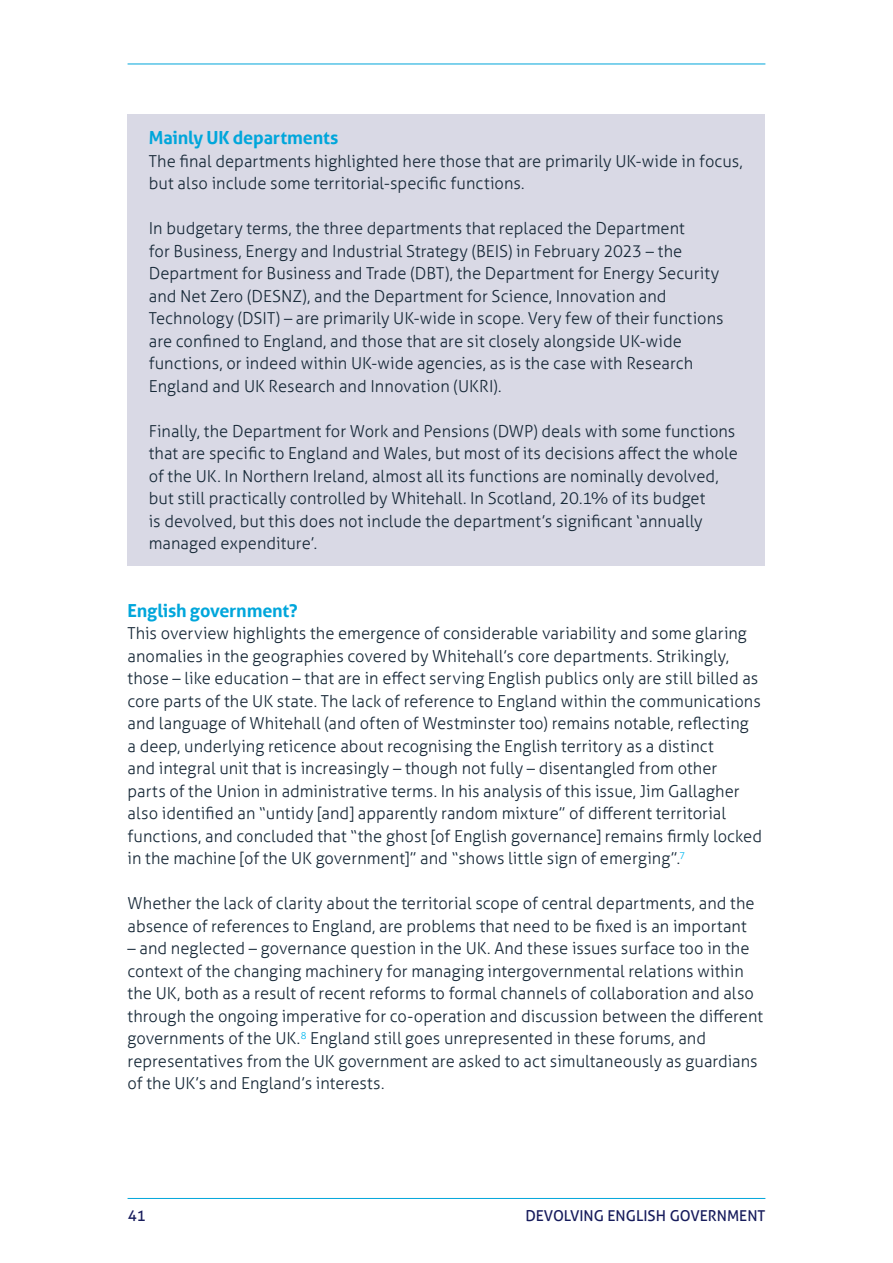
<style>
.page{position:relative;width:893px;height:1263px;background:#fff}
.page>*{position:absolute;margin:0;border:0;box-sizing:border-box;transform-origin:0 0}
.Body_heading_2___13{font:700 18px "Aller";letter-spacing:-.01em;color:#00a6db}
.Body_copy_11_15{font:300 16.5px/22.5px "Aller";color:#172938}
.t1{font:15px "Aller";color:#171c5c}
</style>
<div class="page">
<hr style="left:128px;top:64px;width:637px;height:1px;background:#00a6db">
<hr style="left:128px;top:1198px;width:637px;height:1px;background:#00a6db">
<div style="left:128px;top:114px;width:637px;height:452px;background:#d9d9e5"></div>
<p class="Body_heading_2___13" style="left:149px;top:127px;width:191px">Mainly UK departments</p>
<p class="Body_copy_11_15" style="left:149px;top:149px;width:596px">The final departments highlighted here those that are primarily UK-wide in focus, but also include some territorial-specific functions.</p>
<p class="Body_copy_11_15" style="left:149px;top:217px;width:576px">In budgetary terms, the three departments that replaced the Department<br>for Business, Energy and Industrial Strategy (BEIS) in February 2023 – the Department for Business and Trade (DBT), the Department for Energy Security and Net Zero (DESNZ), and the Department for Science, Innovation and Technology (DSIT) – are primarily UK-wide in scope. Very few of their functions are confined to England, and those that are sit closely alongside UK-wide functions, or indeed within UK-wide agencies, as is the case with Research England and UK Research and Innovation (UKRI).</p>
<p class="Body_copy_11_15" style="left:149px;top:420px;width:591px">Finally, the Department for Work and Pensions (DWP) deals with some functions that are specific to England and Wales, but most of its decisions affect the whole of the UK. In Northern Ireland, almost all its functions are nominally devolved, but still practically controlled by Whitehall. In Scotland, 20.1% of its budget<br>is devolved, but this does not include the department’s significant ‘annually managed expenditure’.</p>
<p class="Body_heading_2___13" style="left:128px;top:599px;width:172px">English government?</p>
<p class="Body_copy_11_15" style="left:128px;top:622px;width:636px">This overview highlights the emergence of considerable variability and some glaring anomalies in the geographies covered by Whitehall’s core departments. Strikingly, those – like education – that are in effect serving English publics only are still billed as core parts of the UK state. The lack of reference to England within the communications and language of Whitehall (and often of Westminster too) remains notable, reflecting<br>a deep, underlying reticence about recognising the English territory as a distinct<br>and integral unit that is increasingly – though not fully – disentangled from other<br>parts of the Union in administrative terms. In his analysis of this issue, Jim Gallagher also identified an “untidy [and] apparently random mixture” of different territorial functions, and concluded that “the ghost [of English governance] remains firmly locked in the machine [of the UK government]” and “shows little sign of emerging”.<sup>7</sup></p>
<p class="Body_copy_11_15" style="left:128px;top:892px;width:629px">Whether the lack of clarity about the territorial scope of central departments, and the absence of references to England, are problems that need to be fixed is an important</p>
<p class="Body_copy_11_15" style="left:128px;top:937px;width:637px">– and neglected – governance question in the UK. And these issues surface too in the context of the changing machinery for managing intergovernmental relations within the UK, both as a result of recent reforms to formal channels of collaboration and also through the ongoing imperative for co-operation and discussion between the different governments of the UK.<sup>8</sup> England still goes unrepresented in these forums, and representatives from the UK government are asked to act simultaneously as guardians of the UK’s and England’s interests.</p>
<p class="t1" style="left:128px;top:1206px;width:19px">41</p>
<p class="t1" style="left:525px;top:1206px;width:241px">DEVOLVING ENGLISH GOVERNMENT</p>
</div>
